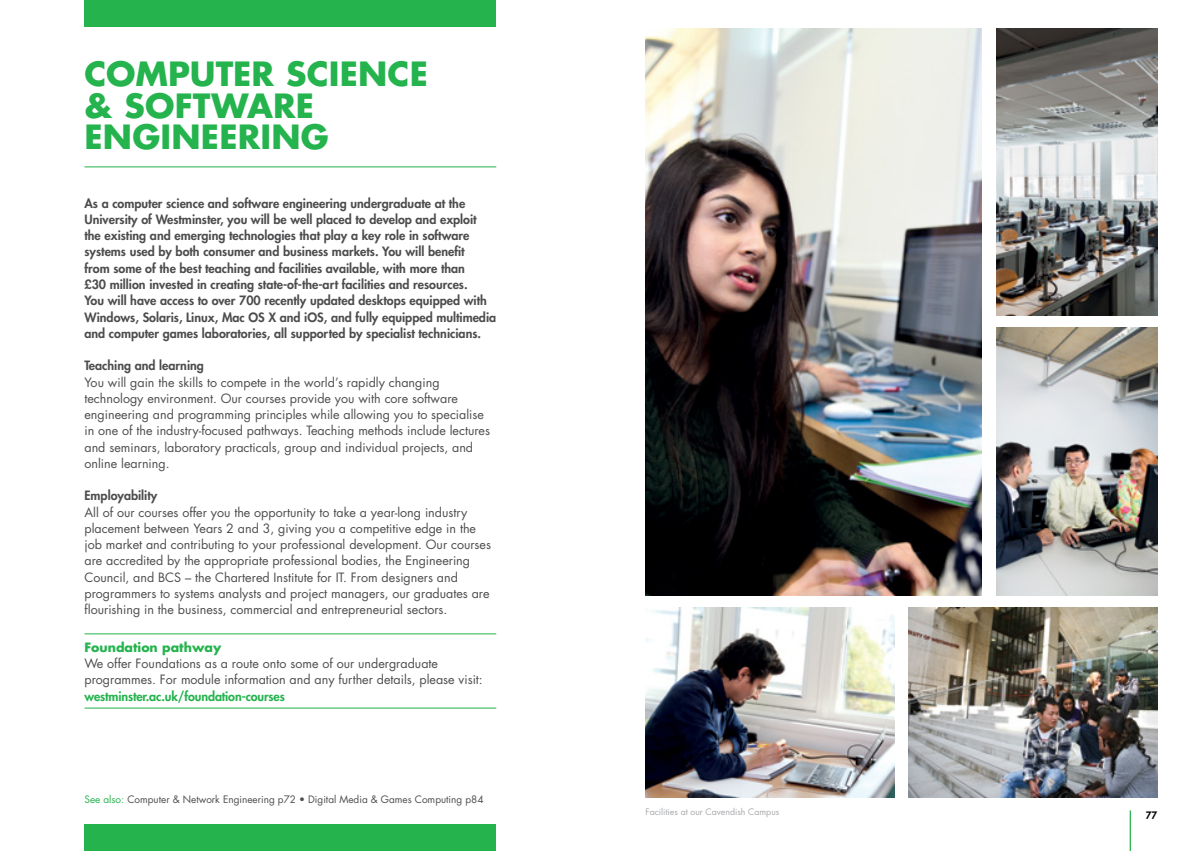
<style>
.page{position:relative;width:1184px;height:851px;background:#fff}
.page>*{position:absolute;margin:0;border:0;box-sizing:border-box;transform-origin:0 0}
.t1{font:700 32.5px/31.2px "Futura";letter-spacing:.005em;color:#24b34d}
.t2{font:12.5px/16.2px "Futura";color:#4d4d4f}
.t3{font:800 12.5px/16.2px "Futura";color:#4d4d4f}
.t4{font:800 12.5px "Futura";letter-spacing:-.01em;color:#24b34d}
.t5{font:700 12.5px "Futura";color:#24b34d}
.t6{font:10px "Futura";color:#4d4d4f}
.t7{font:800 10px "Futura";color:#000}
.t8{font:8.75px "Futura";color:#a7a9ac}
.s1{color:#24b34d}
</style>
<div class="page">
<img style="left:908px;top:607px;width:249px;height:190px">
<img style="left:645px;top:28px;width:336px;height:567px">
<img style="left:996px;top:28px;width:161px;height:288px">
<div style="left:84px;top:0;width:412px;height:27px;background:#24b34d"></div>
<div style="left:84px;top:824px;width:412px;height:26px;background:#24b34d"></div>
<hr style="left:84px;top:166px;width:412px;height:1px;background:#24b34d">
<hr style="left:84px;top:633px;width:412px;height:1px;background:#24b34d">
<hr style="left:84px;top:707px;width:412px;height:1px;background:#24b34d">
<img style="left:645px;top:607px;width:249px;height:190px">
<img style="left:996px;top:328px;width:161px;height:267px">
<hr style="left:1129px;top:810px;width:1px;height:40px;background:#24b34d">
<h1 class="t1" style="left:84px;top:58px;width:345px">COMPUTER SCIENCE &amp; SOFTWARE<br>ENGINEERING</h1>
<p class="t3" style="left:84px;top:195px;width:413px">As a computer science and software engineering undergraduate at the University of Westminster, you will be well placed to develop and exploit the existing and emerging technologies that play a key role in software systems used by both consumer and business markets. You will benefit<br>from some of the best teaching and facilities available, with more than<br>£30 million invested in creating state-of-the-art facilities and resources.<br>You will have access to over 700 recently updated desktops equipped with Windows, Solaris, Linux, Mac OS X and iOS, and fully equipped multimedia and computer games laboratories, all supported by specialist technicians.</p>
<p class="t3" style="left:84px;top:357px;width:121px">Teaching and learning</p>
<p class="t2" style="left:84px;top:374px;width:407px">You will gain the skills to compete in the world’s rapidly changing technology environment. Our courses provide you with core software engineering and programming principles while allowing you to specialise in one of the industry-focused pathways. Teaching methods include lectures and seminars, laboratory practicals, group and individual projects, and online learning.</p>
<p class="t3" style="left:84px;top:487px;width:74px">Employability</p>
<p class="t2" style="left:84px;top:504px;width:408px">All of our courses offer you the opportunity to take a year-long industry placement between Years 2 and 3, giving you a competitive edge in the job market and contributing to your professional development. Our courses are accredited by the appropriate professional bodies, the Engineering Council, and BCS – the Chartered Institute for IT. From designers and programmers to systems analysts and project managers, our graduates are flourishing in the business, commercial and entrepreneurial sectors.</p>
<p class="t5" style="left:84px;top:638px;width:138px">Foundation pathway</p>
<p class="t2" style="left:84px;top:655px;width:400px">We offer Foundations as a route onto some of our undergraduate programmes. For module information and any further details, please visit:</p>
<p class="t4" style="left:84px;top:688px;width:202px">westminster.ac.uk/foundation-courses</p>
<p class="t6" style="left:84px;top:792px;width:400px"><span class="s1">See also:</span> Computer &amp; Network Engineering p72 • Digital Media &amp; Games Computing p84</p>
<p class="t8" style="left:645px;top:806px;width:135px">Facilities at our Cavendish Campus</p>
<p class="t7" style="left:1145px;top:808px;width:13px">77</p>
</div>
